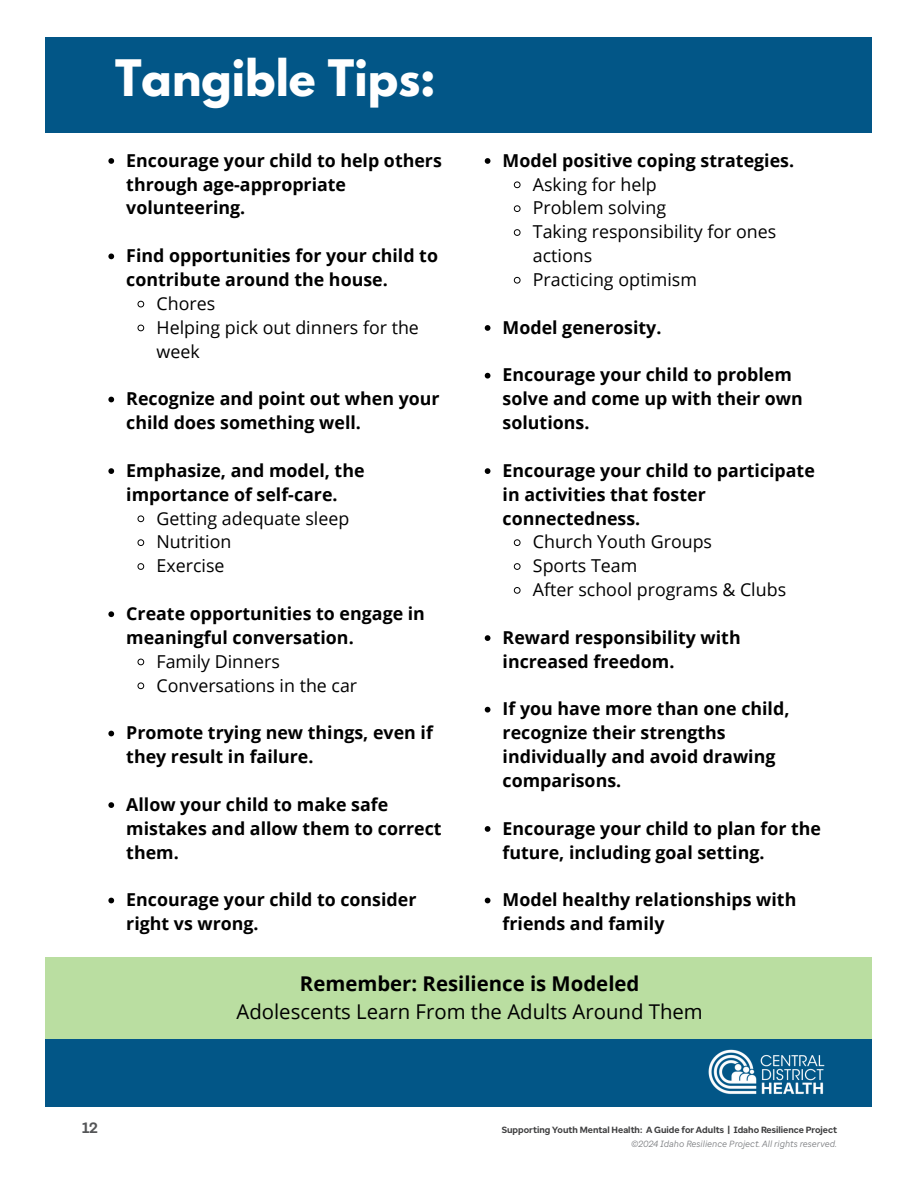
<style>
.page{position:relative;width:918px;height:1188px;background:#fff}
.page>*{position:absolute;margin:0;border:0;box-sizing:border-box;transform-origin:0 0}
.t1{font:700 44.55px "League Spartan";color:#fff}
.t2{font:20.4px/27.8px "Open Sans";color:#000;text-align:center}
.t3{font:700 17.85px/23.9px "Open Sans";color:#000}
.t4{font:17.85px/23.9px "Open Sans";color:#000}
.t5{font:700 15px "Optum Sans";color:#545557}
.t6{font:700 9px "Optum Sans";color:#3e3e3f}
.t7{font:italic 9px "Optum Sans";color:#808285}
.s1{font-weight:700}
</style>
<div class="page">
<div style="left:46px;top:38px;width:826px;height:95px;background:#025687"></div>
<div style="left:46px;top:1039px;width:826px;height:68px;background:#025687"></div>
<svg style="left:108px;top:158px;width:6px;height:6px"></svg>
<svg style="left:108px;top:254px;width:6px;height:5px"></svg>
<svg style="left:137px;top:300px;width:8px;height:8px"></svg>
<svg style="left:137px;top:324px;width:8px;height:8px"></svg>
<svg style="left:108px;top:397px;width:6px;height:5px"></svg>
<svg style="left:108px;top:468px;width:6px;height:6px"></svg>
<svg style="left:137px;top:515px;width:8px;height:8px"></svg>
<svg style="left:137px;top:539px;width:8px;height:7px"></svg>
<svg style="left:137px;top:563px;width:8px;height:7px"></svg>
<svg style="left:108px;top:611px;width:6px;height:6px"></svg>
<svg style="left:137px;top:658px;width:8px;height:8px"></svg>
<svg style="left:137px;top:682px;width:8px;height:8px"></svg>
<svg style="left:108px;top:731px;width:6px;height:5px"></svg>
<svg style="left:108px;top:802px;width:6px;height:6px"></svg>
<svg style="left:108px;top:898px;width:6px;height:5px"></svg>
<div style="left:46px;top:958px;width:826px;height:81px;background:#badea1"></div>
<svg style="left:485px;top:158px;width:5px;height:6px"></svg>
<svg style="left:513px;top:181px;width:8px;height:8px"></svg>
<svg style="left:513px;top:205px;width:8px;height:7px"></svg>
<svg style="left:513px;top:229px;width:8px;height:7px"></svg>
<svg style="left:513px;top:276px;width:8px;height:8px"></svg>
<svg style="left:485px;top:325px;width:5px;height:6px"></svg>
<svg style="left:485px;top:373px;width:5px;height:6px"></svg>
<svg style="left:485px;top:468px;width:5px;height:6px"></svg>
<svg style="left:513px;top:539px;width:8px;height:7px"></svg>
<svg style="left:513px;top:563px;width:8px;height:7px"></svg>
<svg style="left:513px;top:587px;width:8px;height:7px"></svg>
<svg style="left:485px;top:635px;width:5px;height:6px"></svg>
<svg style="left:485px;top:707px;width:5px;height:6px"></svg>
<svg style="left:485px;top:826px;width:5px;height:6px"></svg>
<svg style="left:485px;top:898px;width:5px;height:5px"></svg>
<img style="left:708px;top:1049px;width:117px;height:45px">
<p class="t1" style="left:115px;top:43px;width:322px">Tangible Tips:</p>
<p class="t3" style="left:126px;top:148px;width:317px">Encourage your child to help others through age-appropriate volunteering.</p>
<p class="t3" style="left:126px;top:243px;width:313px">Find opportunities for your child to</p>
<p class="t3" style="left:126px;top:267px;width:263px">contribute around the house.</p>
<p class="t4" style="left:157px;top:291px;width:60px">Chores</p>
<p class="t4" style="left:157px;top:315px;width:264px">Helping pick out dinners for the</p>
<p class="t4" style="left:157px;top:339px;width:45px">week</p>
<p class="t3" style="left:126px;top:386px;width:315px">Recognize and point out when your child does something well.</p>
<p class="t3" style="left:126px;top:458px;width:240px">Emphasize, and model, the</p>
<p class="t3" style="left:126px;top:482px;width:213px">importance of self-care.</p>
<p class="t4" style="left:157px;top:506px;width:194px">Getting adequate sleep</p>
<p class="t4" style="left:157px;top:530px;width:76px">Nutrition</p>
<p class="t4" style="left:157px;top:553px;width:69px">Exercise</p>
<p class="t3" style="left:126px;top:601px;width:300px">Create opportunities to engage in</p>
<p class="t3" style="left:126px;top:625px;width:229px">meaningful conversation.</p>
<p class="t4" style="left:157px;top:649px;width:125px">Family Dinners</p>
<p class="t4" style="left:157px;top:673px;width:202px">Conversations in the car</p>
<p class="t3" style="left:126px;top:720px;width:308px">Promote trying new things, even if they result in failure.</p>
<p class="t3" style="left:126px;top:792px;width:317px">Allow your child to make safe mistakes and allow them to correct them.</p>
<p class="t3" style="left:126px;top:887px;width:292px">Encourage your child to consider right vs wrong.</p>
<p class="t4" style="left:533px;top:148px;width:263px;text-indent:-30px"><span class="s1">Model positive coping strategies.<br></span>Asking for help<br>Problem solving<br>Taking responsibility for ones actions<br>Practicing optimism</p>
<p class="t3" style="left:503px;top:315px;width:160px">Model generosity.</p>
<p class="t3" style="left:503px;top:363px;width:302px">Encourage your child to problem solve and come up with their own solutions.</p>
<p class="t3" style="left:503px;top:458px;width:314px">Encourage your child to participate</p>
<p class="t3" style="left:503px;top:482px;width:205px">in activities that foster</p>
<p class="t3" style="left:503px;top:506px;width:139px">connectedness.</p>
<p class="t4" style="left:533px;top:530px;width:181px">Church Youth Groups</p>
<p class="t4" style="left:533px;top:553px;width:106px">Sports Team</p>
<p class="t4" style="left:533px;top:577px;width:255px">After school programs &amp; Clubs</p>
<p class="t3" style="left:503px;top:625px;width:240px">Reward responsibility with increased freedom.</p>
<p class="t3" style="left:503px;top:697px;width:288px">If you have more than one child, recognize their strengths individually and avoid drawing comparisons.</p>
<p class="t3" style="left:503px;top:816px;width:320px">Encourage your child to plan for the future, including goal setting.</p>
<p class="t3" style="left:503px;top:887px;width:295px">Model healthy relationships with friends and family</p>
<p class="t2" style="left:237px;top:970px;width:468px"><span class="s1">Remember: Resilience is Modeled<br></span>Adolescents Learn From the Adults Around Them</p>
<p class="t5" style="left:82px;top:1118px;width:17px">12</p>
<p class="t6" style="left:502px;top:1124px;width:337px">Supporting Youth Mental Health: A Guide for Adults | Idaho Resilience Project</p>
<p class="t7" style="left:631px;top:1138px;width:207px">©2024 Idaho Resilience Project. All rights reserved.</p>
</div>
